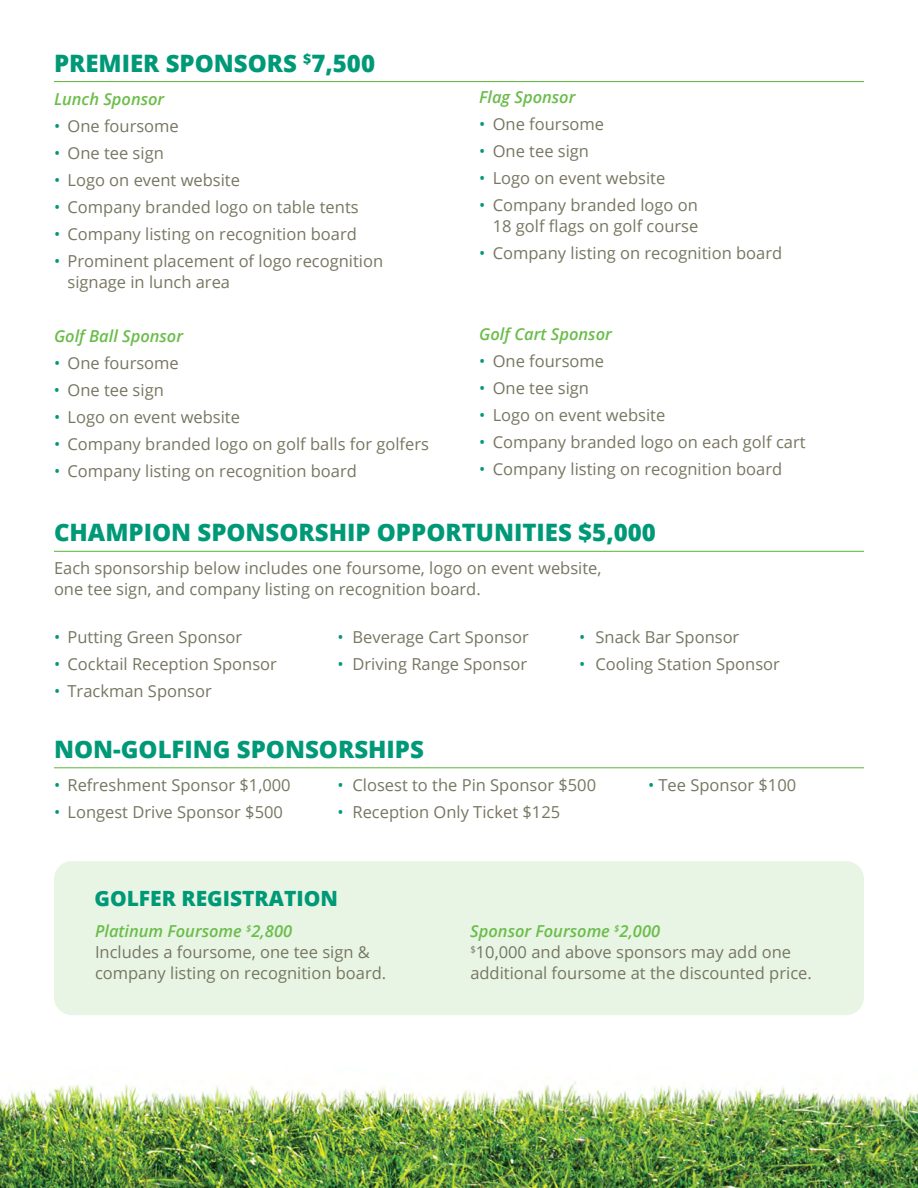
<style>
.page{position:relative;width:918px;height:1188px;background:#fff}
.page>*{position:absolute;margin:0;border:0;box-sizing:border-box;transform-origin:0 0}
.t1{font:800 24px "Open Sans";color:#009978}
.t2{font:800 21px "Open Sans";color:#009978}
.t3{font:16.5px/21px "Open Sans";color:#777661}
.t4{font:italic 600 16.5px "Open Sans";color:#6bbd4b}
.s1{color:#009978}
</style>
<div class="page">
<div style="left:54px;top:861px;width:810px;height:154px;background:#e8f5e4;border-radius:18px"></div>
<hr style="left:54px;top:551px;width:810px;height:1px;background:#6bbd4b">
<hr style="left:54px;top:767px;width:810px;height:1px;background:#6bbd4b">
<hr style="left:54px;top:81px;width:810px;height:1px;background:#6bbd4b">
<img style="left:0;top:1082px;width:918px;height:106px">
<p class="t1" style="left:54px;top:45px;width:323px">PREMIER SPONSORS <sup>$</sup>7,500</p>
<p class="t4" style="left:54px;top:88px;width:112px">Lunch Sponsor</p>
<p class="t3" style="left:54px;top:115px;width:126px"><span class="s1">•</span> One foursome</p>
<p class="t3" style="left:54px;top:142px;width:111px"><span class="s1">•</span> One tee sign</p>
<p class="t3" style="left:54px;top:169px;width:188px"><span class="s1">•</span> Logo on event website</p>
<p class="t3" style="left:54px;top:196px;width:306px"><span class="s1">•</span> Company branded logo on table tents</p>
<p class="t3" style="left:54px;top:223px;width:304px"><span class="s1">•</span> Company listing on recognition board</p>
<p class="t3" style="left:67px;top:250px;width:317px;text-indent:-13px"><span class="s1">•</span> Prominent placement of logo recognition signage in lunch area</p>
<p class="t4" style="left:54px;top:325px;width:131px">Golf Ball Sponsor</p>
<p class="t3" style="left:54px;top:352px;width:126px"><span class="s1">•</span> One foursome</p>
<p class="t3" style="left:54px;top:379px;width:111px"><span class="s1">•</span> One tee sign</p>
<p class="t3" style="left:54px;top:406px;width:188px"><span class="s1">•</span> Logo on event website</p>
<p class="t3" style="left:54px;top:433px;width:377px"><span class="s1">•</span> Company branded logo on golf balls for golfers</p>
<p class="t3" style="left:54px;top:460px;width:304px"><span class="s1">•</span> Company listing on recognition board</p>
<p class="t4" style="left:479px;top:85px;width:98px">Flag Sponsor</p>
<p class="t3" style="left:479px;top:113px;width:126px"><span class="s1">•</span> One foursome</p>
<p class="t3" style="left:479px;top:140px;width:111px"><span class="s1">•</span> One tee sign</p>
<p class="t3" style="left:479px;top:167px;width:188px"><span class="s1">•</span> Logo on event website</p>
<p class="t3" style="left:479px;top:194px;width:221px;text-align:right"><span class="s1">•</span> Company branded logo on<br>18 golf flags on golf course</p>
<p class="t3" style="left:479px;top:242px;width:304px"><span class="s1">•</span> Company listing on recognition board</p>
<p class="t4" style="left:479px;top:322px;width:134px">Golf Cart Sponsor</p>
<p class="t3" style="left:479px;top:350px;width:126px"><span class="s1">•</span> One foursome</p>
<p class="t3" style="left:479px;top:377px;width:111px"><span class="s1">•</span> One tee sign</p>
<p class="t3" style="left:479px;top:404px;width:188px"><span class="s1">•</span> Logo on event website</p>
<p class="t3" style="left:479px;top:431px;width:328px"><span class="s1">•</span> Company branded logo on each golf cart</p>
<p class="t3" style="left:479px;top:458px;width:304px"><span class="s1">•</span> Company listing on recognition board</p>
<p class="t1" style="left:54px;top:514px;width:603px">CHAMPION SPONSORSHIP OPPORTUNITIES $5,000</p>
<p class="t3" style="left:54px;top:557px;width:549px">Each sponsorship below includes one foursome, logo on event website, one tee sign, and company listing on recognition board.</p>
<p class="t3" style="left:54px;top:626px;width:190px"><span class="s1">•</span> Putting Green Sponsor</p>
<p class="t3" style="left:338px;top:626px;width:193px"><span class="s1">•</span> Beverage Cart Sponsor</p>
<p class="t3" style="left:579px;top:626px;width:162px"><span class="s1">•</span> Snack Bar Sponsor</p>
<p class="t3" style="left:54px;top:653px;width:224px"><span class="s1">•</span> Cocktail Reception Sponsor</p>
<p class="t3" style="left:338px;top:653px;width:191px"><span class="s1">•</span> Driving Range Sponsor</p>
<p class="t3" style="left:579px;top:653px;width:202px"><span class="s1">•</span> Cooling Station Sponsor</p>
<p class="t3" style="left:54px;top:680px;width:159px"><span class="s1">•</span> Trackman Sponsor</p>
<p class="t1" style="left:54px;top:731px;width:371px">NON-GOLFING SPONSORSHIPS</p>
<p class="t3" style="left:54px;top:774px;width:238px"><span class="s1">•</span> Refreshment Sponsor $1,000</p>
<p class="t3" style="left:338px;top:774px;width:260px"><span class="s1">•</span> Closest to the Pin Sponsor $500</p>
<p class="t3" style="left:648px;top:774px;width:150px"><span class="s1">•</span> Tee Sponsor $100</p>
<p class="t3" style="left:54px;top:801px;width:231px"><span class="s1">•</span> Longest Drive Sponsor $500</p>
<p class="t3" style="left:338px;top:801px;width:224px"><span class="s1">•</span> Reception Only Ticket $125</p>
<p class="t2" style="left:94px;top:883px;width:245px">GOLFER REGISTRATION</p>
<p class="t4" style="left:95px;top:920px;width:199px">Platinum Foursome <sup>$</sup>2,800</p>
<p class="t3" style="left:95px;top:941px;width:293px">Includes a foursome, one tee sign &amp; company listing on recognition board.</p>
<p class="t4" style="left:470px;top:920px;width:191px">Sponsor Foursome <sup>$</sup>2,000</p>
<p class="t3" style="left:470px;top:941px;width:343px"><sup>$</sup>10,000 and above sponsors may add one additional foursome at the discounted price.</p>
</div>
